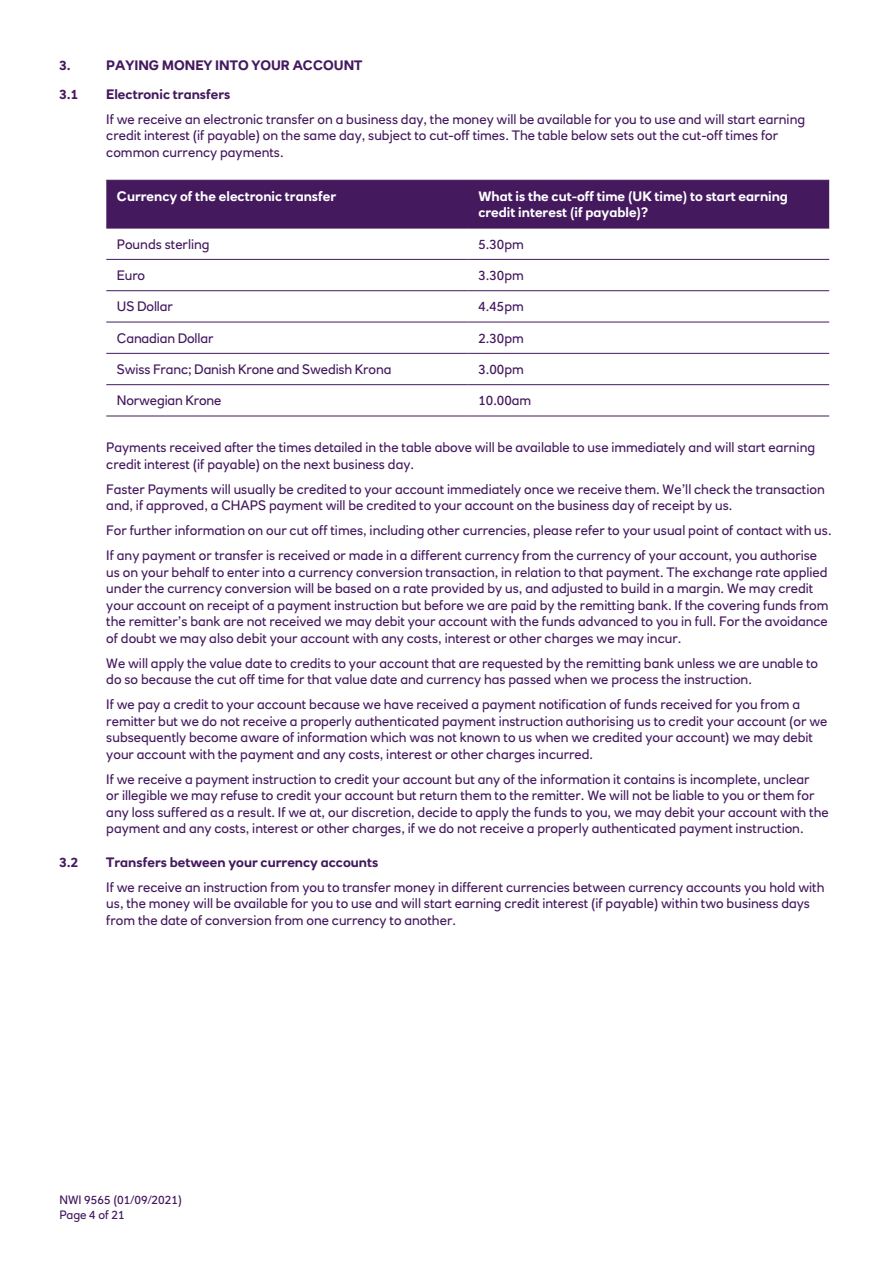
<style>
.page{position:relative;width:893px;height:1263px;background:#fff}
.page>*{position:absolute;margin:0;border:0;box-sizing:border-box;transform-origin:0 0}
.t1{font:13.5px/16.5px "RN House Sans";color:#44195e}
.t2{font:700 13.5px/16.5px "RN House Sans";color:#fff}
.t3{font:700 13.5px "RN House Sans";color:#44195e}
.t4{font:12px/15px "RN House Sans";color:#44195e}
</style>
<div class="page">
<div style="left:106px;top:181px;width:723px;height:47px;background:#44195e"></div>
<hr style="left:106px;top:180px;width:362px;height:1px;background:#44195e">
<hr style="left:468px;top:180px;width:361px;height:1px;background:#44195e">
<hr style="left:106px;top:228px;width:362px;height:1px;background:#44195e">
<hr style="left:468px;top:228px;width:361px;height:1px;background:#44195e">
<hr style="left:106px;top:259px;width:362px;height:1px;background:#44195e">
<hr style="left:468px;top:259px;width:361px;height:1px;background:#44195e">
<hr style="left:106px;top:290px;width:362px;height:1px;background:#44195e">
<hr style="left:468px;top:290px;width:361px;height:1px;background:#44195e">
<hr style="left:106px;top:322px;width:362px;height:1px;background:#44195e">
<hr style="left:468px;top:322px;width:361px;height:1px;background:#44195e">
<hr style="left:106px;top:353px;width:362px;height:1px;background:#44195e">
<hr style="left:468px;top:353px;width:361px;height:1px;background:#44195e">
<hr style="left:106px;top:384px;width:362px;height:1px;background:#44195e">
<hr style="left:468px;top:384px;width:361px;height:1px;background:#44195e">
<hr style="left:106px;top:416px;width:362px;height:1px;background:#44195e">
<hr style="left:468px;top:416px;width:361px;height:1px;background:#44195e">
<p class="t3" style="left:60px;top:56px;width:13px">3.</p>
<p class="t3" style="left:106px;top:56px;width:258px">PAYING MONEY INTO YOUR ACCOUNT</p>
<p class="t3" style="left:60px;top:86px;width:20px">3.1</p>
<p class="t3" style="left:106px;top:86px;width:126px">Electronic transfers</p>
<p class="t1" style="left:106px;top:111px;width:700px">If we receive an electronic transfer on a business day, the money will be available for you to use and will start earning credit interest (if payable) on the same day, subject to cut-off times. The table below sets out the cut-off times for common currency payments.</p>
<p class="t2" style="left:117px;top:188px;width:221px">Currency of the electronic transfer</p>
<p class="t2" style="left:478px;top:188px;width:311px">What is the cut-off time (UK time) to start earning credit interest (if payable)?</p>
<p class="t1" style="left:117px;top:236px;width:94px">Pounds sterling</p>
<p class="t1" style="left:478px;top:236px;width:47px">5.30pm</p>
<p class="t1" style="left:117px;top:267px;width:30px">Euro</p>
<p class="t1" style="left:478px;top:267px;width:47px">3.30pm</p>
<p class="t1" style="left:117px;top:298px;width:57px">US Dollar</p>
<p class="t1" style="left:478px;top:298px;width:47px">4.45pm</p>
<p class="t1" style="left:117px;top:330px;width:98px">Canadian Dollar</p>
<p class="t1" style="left:478px;top:330px;width:47px">2.30pm</p>
<p class="t1" style="left:117px;top:361px;width:276px">Swiss Franc; Danish Krone and Swedish Krona</p>
<p class="t1" style="left:478px;top:361px;width:47px">3.00pm</p>
<p class="t1" style="left:117px;top:392px;width:106px">Norwegian Krone</p>
<p class="t1" style="left:478px;top:392px;width:54px">10.00am</p>
<p class="t1" style="left:106px;top:439px;width:710px">Payments received after the times detailed in the table above will be available to use immediately and will start earning credit interest (if payable) on the next business day.</p>
<p class="t1" style="left:106px;top:481px;width:720px">Faster Payments will usually be credited to your account immediately once we receive them. We’ll check the transaction and, if approved, a CHAPS payment will be credited to your account on the business day of receipt by us.</p>
<p class="t1" style="left:106px;top:518px;width:727px;line-height:25px">For further information on our cut off times, including other currencies, please refer to your usual point of contact with us.<br>If any payment or transfer is received or made in a different currency from the currency of your account, you authorise</p>
<p class="t1" style="left:106px;top:564px;width:724px">us on your behalf to enter into a currency conversion transaction, in relation to that payment. The exchange rate applied under the currency conversion will be based on a rate provided by us, and adjusted to build in a margin. We may credit your account on receipt of a payment instruction but before we are paid by the remitting bank. If the covering funds from the remitter’s bank are not received we may debit your account with the funds advanced to you in full. For the avoidance of doubt we may also debit your account with any costs, interest or other charges we may incur.</p>
<p class="t1" style="left:106px;top:655px;width:713px">We will apply the value date to credits to your account that are requested by the remitting bank unless we are unable to do so because the cut off time for that value date and currency has passed when we process the instruction.</p>
<p class="t1" style="left:106px;top:696px;width:723px">If we pay a credit to your account because we have received a payment notification of funds received for you from a remitter but we do not receive a properly authenticated payment instruction authorising us to credit your account (or we subsequently become aware of information which was not known to us when we credited your account) we may debit your account with the payment and any costs, interest or other charges incurred.</p>
<p class="t1" style="left:106px;top:771px;width:724px">If we receive a payment instruction to credit your account but any of the information it contains is incomplete, unclear<br>or illegible we may refuse to credit your account but return them to the remitter. We will not be liable to you or them for any loss suffered as a result. If we at, our discretion, decide to apply the funds to you, we may debit your account with the payment and any costs, interest or other charges, if we do not receive a properly authenticated payment instruction.</p>
<p class="t3" style="left:60px;top:854px;width:20px">3.2</p>
<p class="t3" style="left:106px;top:854px;width:274px">Transfers between your currency accounts</p>
<p class="t1" style="left:106px;top:879px;width:720px">If we receive an instruction from you to transfer money in different currencies between currency accounts you hold with us, the money will be available for you to use and will start earning credit interest (if payable) within two business days from the date of conversion from one currency to another.</p>
<p class="t4" style="left:60px;top:1192px;width:124px">NWI 9565 (01/09/2021)<br>Page 4 of 21</p>
</div>
